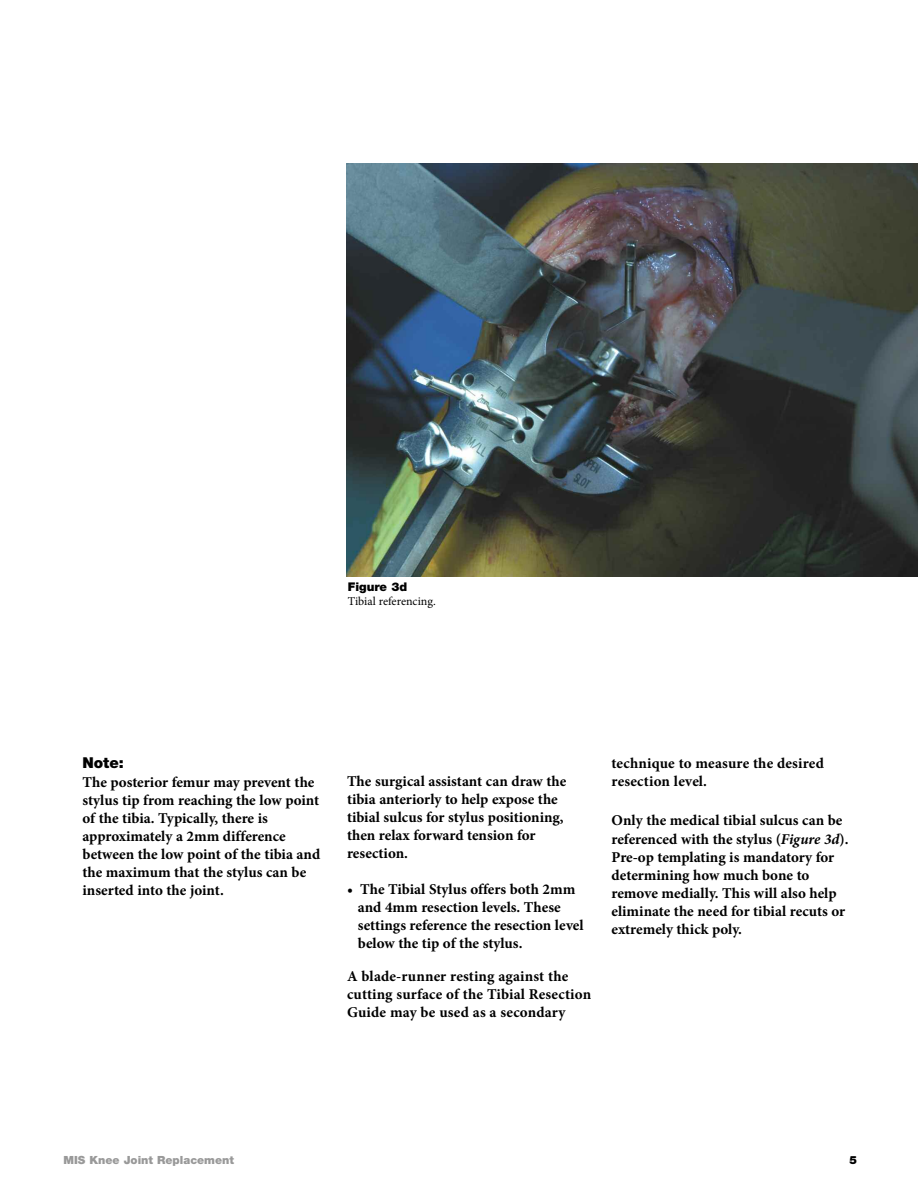
<style>
.page{position:relative;width:918px;height:1188px;background:#fff}
.page>*{position:absolute;margin:0;border:0;box-sizing:border-box;transform-origin:0 0}
.t1{font:700 15px/18px "Minion Pro";color:#000}
.t2{font:900 15px "Helvetica Neue LT Pro";color:#000}
.t3{font:12px "Minion Pro";letter-spacing:-.005em;color:#000}
.t4{font:900 12px "Helvetica Neue LT Pro";color:#000}
.t5{font:900 11.25px "Helvetica Neue LT Pro";color:#999}
.t6{font:900 11.25px "Helvetica Neue LT Pro";color:#000}
.s1{font-style:italic}
</style>
<div class="page">
<img style="left:347px;top:164px;width:571px;height:412px">
<p class="t4" style="left:348px;top:582px;width:61px">Figure 3d</p>
<p class="t3" style="left:348px;top:597px;width:89px">Tibial referencing.</p>
<p class="t2" style="left:82px;top:758px;width:43px">Note:</p>
<p class="t1" style="left:82px;top:774px;width:239px">The posterior femur may prevent the stylus tip from reaching the low point of the tibia. Typically, there is approximately a 2mm difference between the low point of the tibia and the maximum that the stylus can be inserted into the joint.</p>
<p class="t1" style="left:347px;top:774px;width:221px">The surgical assistant can draw the tibia anteriorly to help expose the tibial sulcus for stylus positioning, then relax forward tension for resection.</p>
<p class="t1" style="left:358px;top:882px;width:227px;text-indent:-11px">• The Tibial Stylus offers both 2mm and 4mm resection levels. These settings reference the resection level below the tip of the stylus.</p>
<p class="t1" style="left:347px;top:969px;width:246px">A blade-runner resting against the cutting surface of the Tibial Resection<br>Guide may be used as a secondary</p>
<p class="t1" style="left:612px;top:756px;width:214px">technique to measure the desired resection level.</p>
<p class="t1" style="left:612px;top:811px;width:239px;line-height:19.5px">Only the medical tibial sulcus can be referenced with the stylus (<span class="s1">Figure 3d</span>).</p>
<p class="t1" style="left:612px;top:850px;width:235px">Pre-op templating is mandatory for determining how much bone to remove medially. This will also help eliminate the need for tibial recuts or extremely thick poly.</p>
<p class="t5" style="left:63px;top:1156px;width:172px">MIS Knee Joint Replacement</p>
<p class="t6" style="left:850px;top:1156px;width:9px">5</p>
</div>
